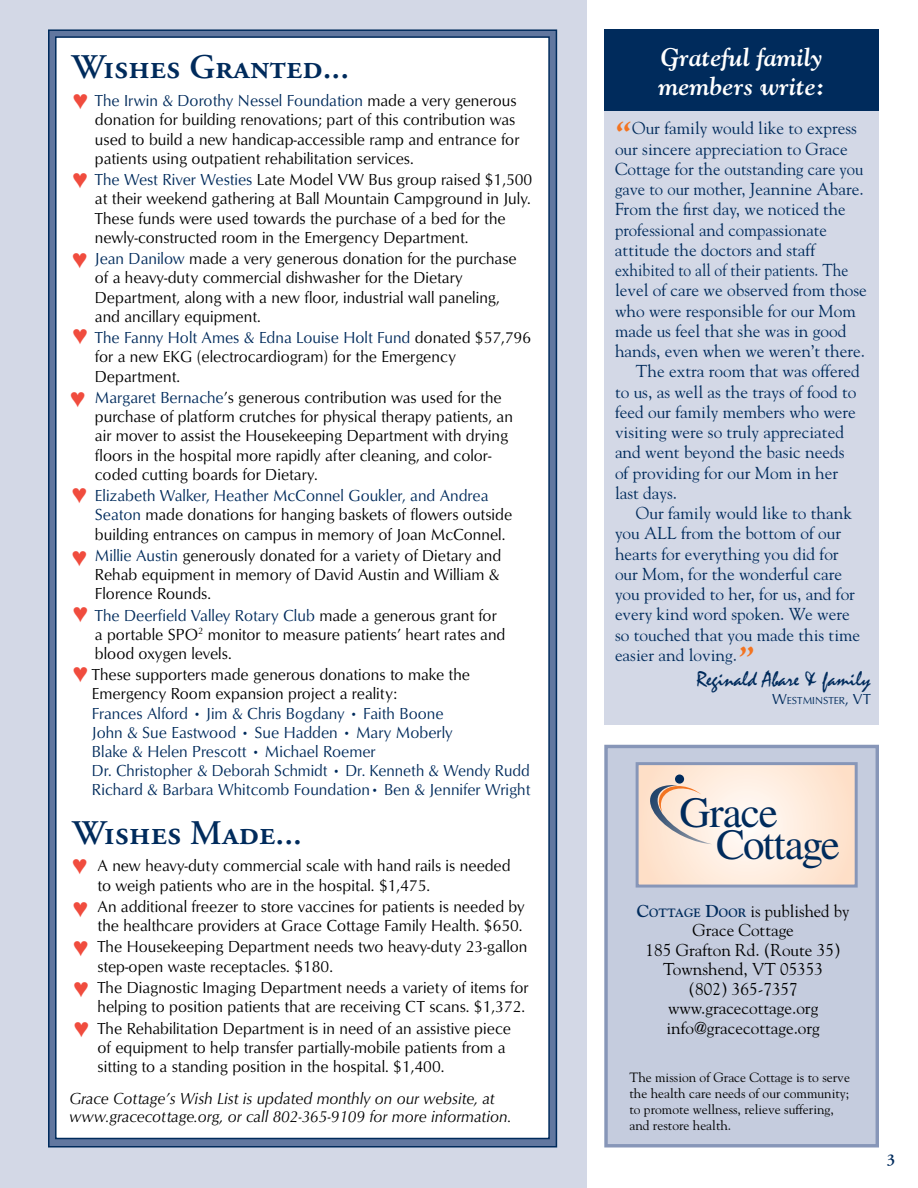
<style>
.page{position:relative;width:918px;height:1188px;background:#fff}
.page>*{position:absolute;margin:0;border:0;box-sizing:border-box;transform-origin:0 0}
.t1{font:43.05px/32.5px "Times";letter-spacing:-.025em;color:#002b5c}
.t2{font:34.5px "Adobe Garamond Semibold SC";color:#002b5c}
.t3{font:31.5px "Goudy Bold Italic Os F";color:#f37421}
.t4{font:25.5px/29.2px "Goudy Bold Italic Os F";color:#fff}
.t5{font:21.75px "Mistral";color:#002b5c}
.t6{font:17.25px "Goudy";color:#002b5c}
.t7{font:17.25px "Goudy";color:#002b5c;scale:.9 1}
.t8{font:17.25px "Goudy";color:#002b5c;scale:.96 1}
.t9{font:17.1px/19.5px "Goudy";color:#000;text-align:center}
.t10{font:16.5px/19.2px "Optimum Roman DTC";color:#000;scale:.96 1}
.t11{font:16.5px/19.2px "Optimum Roman DTC";color:#002b5c;scale:.96 1}
.t12{font:16.5px/18px "Optimum Roman Italic DTC";color:#000;scale:.96 1}
.t13{font:600 16.5px "Adobe Garamond";color:#002b5c}
.t14{font:13.5px/16px "Goudy";color:#000}
.t15{font:10.5px "Optimum Roman DTC";color:#002b5c}
.s1{color:#002b5c}
.s2{font-size:15px}
.s3{font-family:"Goudy Bold Os F";color:#002b5c}
.s4{font-family:"Goudy Bold Os F";font-size:12px;color:#002b5c}
</style>
<div class="page">
<div style="left:604px;top:745px;width:275px;height:402px;background:#c5ccde;border:3px solid #8796b8"></div>
<svg style="left:640px;top:766px;width:214px;height:118px;background:#feebdc"></svg>
<div style="left:636px;top:762px;width:222px;height:126px;border:3px solid #8796b8"></div>
<svg style="left:646px;top:783px;width:66px;height:61px;background:#e9d6c9"></svg>
<div style="left:675px;top:775px;width:9px;height:9px;background:#002b5c;border-radius:50%"></div>
<div style="left:0;top:0;width:586px;height:1188px;background:#d3d8e6"></div>
<div style="left:48px;top:29px;width:509px;height:1119px;background:#61779f;border:2px solid #002b5c"></div>
<div style="left:55px;top:36px;width:495px;height:1103px;background:#fff;border:2px solid #002b5c"></div>
<div style="left:604px;top:111px;width:275px;height:613px;background:#d3d8e6"></div>
<div style="left:604px;top:29px;width:275px;height:82px;background:#002b5c"></div>
<h2 class="t2" style="left:72px;top:49px;width:279px">Wishes Granted...</h2>
<p class="t10" style="left:95px;top:91px;width:444px"><span class="s1">The Irwin &amp; Dorothy Nessel Foundation</span> made a very generous donation for building renovations; part of this contribution was used to build a new handicap-accessible ramp and entrance for patients using outpatient rehabilitation services.</p>
<p class="t10" style="left:95px;top:170px;width:457px"><span class="s1">The West River Westies</span> Late Model VW Bus group raised $1,500 at their weekend gathering at Ball Mountain Campground in July.<br>These funds were used towards the purchase of a bed for the newly-constructed room in the Emergency Department.</p>
<p class="t10" style="left:95px;top:249px;width:441px"><span class="s1">Jean Danilow</span> made a very generous donation for the purchase of a heavy-duty commercial dishwasher for the Dietary Department, along with a new floor, industrial wall paneling, and ancillary equipment.</p>
<p class="t10" style="left:95px;top:328px;width:456px"><span class="s1">The Fanny Holt Ames &amp; Edna Louise Holt Fund</span> donated $57,796 for a new EKG (electrocardiogram) for the Emergency<br>Department.</p>
<p class="t10" style="left:95px;top:388px;width:437px"><span class="s1">Margaret Bernache</span>’s generous contribution was used for the purchase of platform crutches for physical therapy patients, an air mover to assist the Housekeeping Department with drying floors in the hospital more rapidly after cleaning, and color&shy;coded cutting boards for Dietary.</p>
<p class="t10" style="left:95px;top:486px;width:436px"><span class="s1">Elizabeth Walker, Heather McConnel Goukler, and Andrea<br>Seaton</span> made donations for hanging baskets of flowers outside building entrances on campus in memory of Joan McConnel.</p>
<p class="t10" style="left:95px;top:545px;width:425px;text-align:justify"><span class="s1">Millie Austin</span> generously donated for a variety of Dietary and Rehab equipment in memory of David Austin and William &amp; Florence Rounds.</p>
<p class="t10" style="left:95px;top:605px;width:429px"><span class="s1">The Deerfield Valley Rotary Club</span> made a generous grant for a portable SPO<sup>2</sup> monitor to measure patients’ heart rates and blood oxygen levels.</p>
<p class="t10" style="left:92px;top:665px;width:395px">These supporters made generous donations to make the<br>Emergency Room expansion project a reality:</p>
<p class="t11" style="left:92px;top:703px;width:458px">Frances Alford • Jim &amp; Chris Bogdany • Faith Boone<br>John &amp; Sue Eastwood • Sue Hadden • Mary Moberly<br>Blake &amp; Helen Prescott • Michael Roemer<br>Dr. Christopher &amp; Deborah Schmidt • Dr. Kenneth &amp; Wendy Rudd Richard &amp; Barbara Whitcomb Foundation• Ben &amp; Jennifer Wright</p>
<h2 class="t2" style="left:72px;top:814px;width:231px">Wishes Made...</h2>
<p class="t10" style="left:98px;top:856px;width:432px">A new heavy-duty commercial scale with hand rails is needed to weigh patients who are in the hospital. $1,475.</p>
<p class="t10" style="left:98px;top:896px;width:447px">An additional freezer to store vaccines for patients is needed by the healthcare providers at Grace Cottage Family Health. $650.</p>
<p class="t10" style="left:98px;top:937px;width:449px">The Housekeeping Department needs two heavy-duty 23-gallon step-open waste receptacles. $180.</p>
<p class="t10" style="left:98px;top:978px;width:451px">The Diagnostic Imaging Department needs a variety of items for helping to position patients that are receiving CT scans. $1,372.</p>
<p class="t10" style="left:98px;top:1018px;width:432px">The Rehabilitation Department is in need of an assistive piece of equipment to help transfer partially-mobile patients from a sitting to a standing position in the hospital. $1,400.</p>
<p class="t12" style="left:69px;top:1090px;width:462px">Grace Cottage’s Wish List is updated monthly on our website, at www.gracecottage.org, or call 802-365-9109 for more information.</p>
<h3 class="t4" style="left:659px;top:42px;width:167px">Grateful family members write:</h3>
<p class="t6" style="left:632px;top:118px;width:226px">Our family would like to express</p>
<p class="t6" style="left:615px;top:138px;width:234px">our sincere appreciation to Grace</p>
<p class="t6" style="left:615px;top:158px;width:250px">Cottage for the outstanding care you</p>
<p class="t8" style="left:615px;top:178px;width:261px">gave to our mother, Jeannine Abare.</p>
<p class="t6" style="left:615px;top:199px;width:232px">From the first day, we noticed the</p>
<p class="t6" style="left:615px;top:219px;width:213px">professional and compassionate</p>
<p class="t6" style="left:615px;top:239px;width:202px">attitude the doctors and staff</p>
<p class="t7" style="left:615px;top:259px;width:261px">exhibited to all of their patients. The</p>
<p class="t6" style="left:615px;top:280px;width:253px">level of care we observed from those</p>
<p class="t6" style="left:615px;top:300px;width:242px">who were responsible for our Mom</p>
<p class="t6" style="left:615px;top:320px;width:233px">made us feel that she was in good</p>
<p class="t6" style="left:615px;top:340px;width:252px">hands, even when we weren’t there.</p>
<p class="t6" style="left:636px;top:361px;width:225px">The extra room that was offered</p>
<p class="t6" style="left:615px;top:381px;width:243px">to us, as well as the trays of food to</p>
<p class="t6" style="left:615px;top:401px;width:242px">feed our family members who were</p>
<p class="t6" style="left:615px;top:421px;width:230px">visiting were so truly appreciated</p>
<p class="t6" style="left:615px;top:442px;width:231px">and went beyond the basic needs</p>
<p class="t6" style="left:615px;top:462px;width:225px">of providing for our Mom in her</p>
<p class="t6" style="left:615px;top:482px;width:64px">last days.</p>
<p class="t6" style="left:636px;top:502px;width:218px">Our family would like to thank</p>
<p class="t6" style="left:615px;top:523px;width:228px">you ALL from the bottom of our</p>
<p class="t6" style="left:615px;top:543px;width:225px">hearts for everything you did for</p>
<p class="t6" style="left:615px;top:563px;width:229px">our Mom, for the wonderful care</p>
<p class="t6" style="left:615px;top:583px;width:242px">you provided to her, for us, and for</p>
<p class="t6" style="left:615px;top:604px;width:236px">every kind word spoken. We were</p>
<p class="t6" style="left:615px;top:624px;width:247px">so touched that you made this time</p>
<p class="t6" style="left:615px;top:644px;width:124px">easier and loving.</p>
<h3 class="t5" style="left:697px;top:667px;width:176px">Reginald Abare &amp; family</h3>
<p class="t15" style="left:772px;top:695px;width:100px"><span class="s2">W</span>ESTMINSTER<span class="s2">, VT</span></p>
<h3 class="t3" style="left:617px;top:114px;width:17px">“</h3>
<h3 class="t3" style="left:738px;top:639px;width:17px">”</h3>
<h1 class="t1" style="left:716px;top:796px;width:125px;text-indent:-37px">Grace<br>Cottage</h1>
<p class="t9" style="left:637px;top:901px;width:214px"><span class="s3">C</span><span class="s4">OTTAGE</span> <span class="s3">D</span><span class="s4">OOR</span> is published by<br>Grace Cottage<br>185 Grafton Rd. (Route 35)<br>Townshend, VT 05353<br>(802) 365-7357 www.gracecottage.org info@gracecottage.org</p>
<p class="t14" style="left:629px;top:1068px;width:222px">The mission of Grace Cottage is to serve the health care needs of our community; to promote wellness, relieve suffering, and restore health.</p>
<p class="t13" style="left:887px;top:1151px;width:10px">3</p>
</div>
